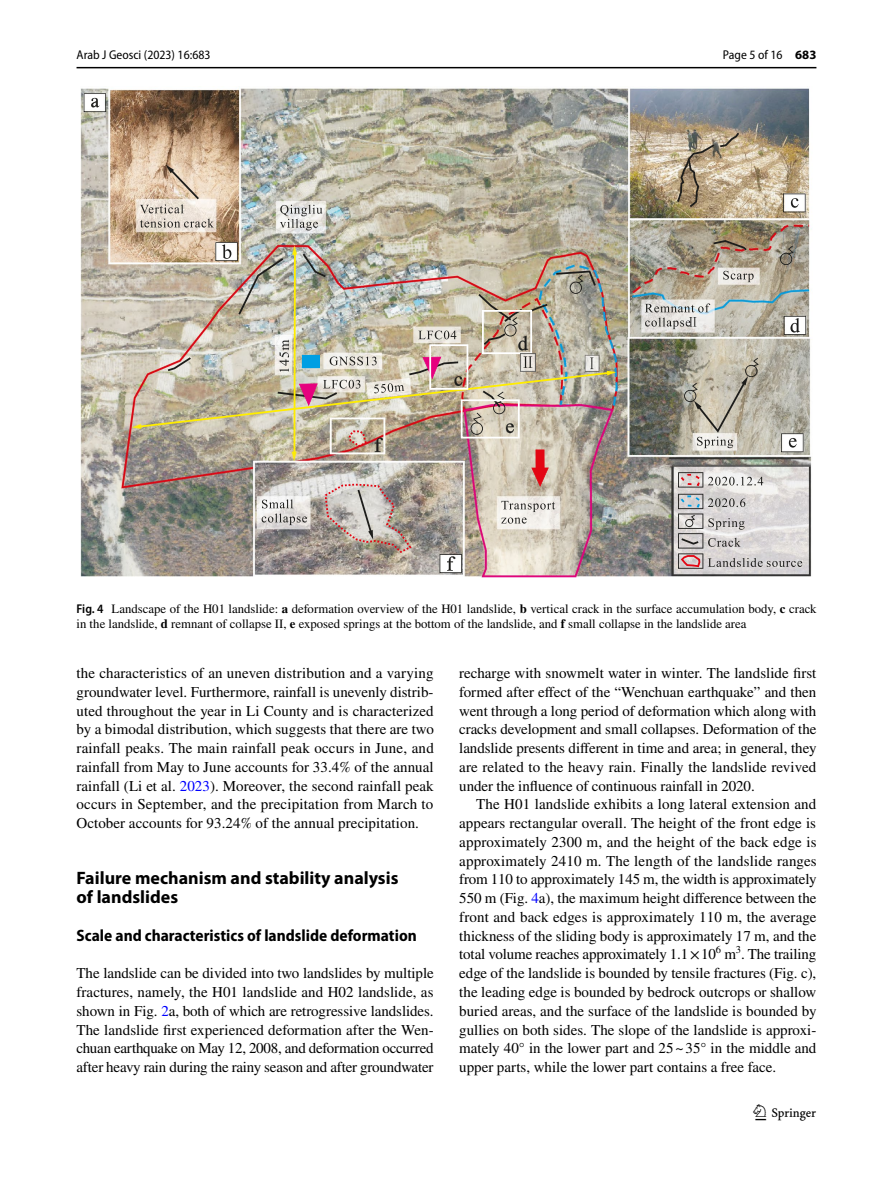
<style>
.page{position:relative;width:893px;height:1187px;background:#fff}
.page>*{position:absolute;margin:0;border:0;box-sizing:border-box;transform-origin:0 0}
.t1{font:22.5px "Springnew Regular 3";color:#000}
.t2{font:700 18px/18.8px "Myriad Pro";color:#000}
.t3{font:700 semi-condensed 16.5px "Myriad Pro";color:#000}
.t4{font:15px/18.8px "STIX";color:#000;text-align:justify}
.t5{font:12.75px/15px "STIX";color:#000}
.t6{font:semi-condensed 12.75px "Myriad Pro";color:#000}
.s1{font-weight:700;font-stretch:normal}
.s2{font-family:"Myriad Pro";font-weight:600;font-stretch:semi-condensed}
.s3{font-weight:700}
.s4{color:#00f}
</style>
<div class="page">
<hr style="left:77px;top:67px;width:739px;height:1px;background:#000">
<img style="left:81px;top:88px;width:731px;height:489px">
<svg style="left:678px;top:472px;width:85px;height:15px"></svg>
<svg style="left:780px;top:246px;width:14px;height:19px"></svg>
<svg style="left:781px;top:433px;width:22px;height:19px"></svg>
<svg style="left:84px;top:93px;width:22px;height:19px"></svg>
<svg style="left:280px;top:205px;width:43px;height:25px"></svg>
<svg style="left:140px;top:170px;width:74px;height:57px;background:#dacbba"></svg>
<svg style="left:723px;top:271px;width:31px;height:11px"></svg>
<svg style="left:684px;top:358px;width:75px;height:90px;background:#bbb5a6"></svg>
<svg style="left:678px;top:493px;width:124px;height:75px;background:#cac6c6"></svg>
<svg style="left:784px;top:316px;width:22px;height:19px"></svg>
<svg style="left:645px;top:303px;width:65px;height:26px;background:#c6c6c4"></svg>
<svg style="left:783px;top:193px;width:22px;height:19px"></svg>
<svg style="left:720px;top:133px;width:19px;height:14px"></svg>
<svg style="left:677px;top:144px;width:37px;height:63px;background:#a9987d"></svg>
<svg style="left:713px;top:240px;width:34px;height:10px"></svg>
<img style="left:140px;top:242px;width:476px;height:331px">
<p class="t6" style="left:77px;top:48px;width:135px">Arab J Geosci (2023) 16:683</p>
<p class="t6" style="left:723px;top:48px;width:95px">Page 5 of 16 <span class="s1">683</span></p>
<p class="t5" style="left:77px;top:601px;width:741px"><span class="s2">Fig. 4</span> Landscape of the H01 landslide: <span class="s3">a</span> deformation overview of the H01 landslide, <span class="s3">b</span> vertical crack in the surface accumulation body, <span class="s3">c</span> crack in the landslide, <span class="s3">d</span> remnant of collapse II, <span class="s3">e</span> exposed springs at the bottom of the landslide, and <span class="s3">f</span> small collapse in the landslide area</p>
<p class="t4" style="left:77px;top:664px;width:359px">the characteristics of an uneven distribution and a varying groundwater level. Furthermore, rainfall is unevenly distrib&shy;uted throughout the year in Li County and is characterized by a bimodal distribution, which suggests that there are two rainfall peaks. The main rainfall peak occurs in June, and rainfall from May to June accounts for 33.4% of the annual rainfall (Li et al. <span class="s4">2023</span>). Moreover, the second rainfall peak occurs in September, and the precipitation from March to October accounts for 93.24% of the annual precipitation.</p>
<p class="t2" style="left:77px;top:868px;width:323px">Failure mechanism and stability analysis of landslides</p>
<p class="t3" style="left:77px;top:925px;width:342px">Scale and characteristics of landslide deformation</p>
<p class="t4" style="left:77px;top:964px;width:359px">The landslide can be divided into two landslides by multiple fractures, namely, the H01 landslide and H02 landslide, as shown in Fig. <span class="s4">2</span>a, both of which are retrogressive landslides.<br>The landslide first experienced deformation after the Wen&shy;chuan earthquake on May 12, 2008, and deformation occurred after heavy rain during the rainy season and after groundwater</p>
<p class="t4" style="left:459px;top:664px;width:359px">recharge with snowmelt water in winter. The landslide first formed after effect of the “Wenchuan earthquake” and then went through a long period of deformation which along with cracks development and small collapses. Deformation of the landslide presents different in time and area; in general, they are related to the heavy rain. Finally the landslide revived under the influence of continuous rainfall in 2020.</p>
<p class="t4" style="left:459px;top:796px;width:359px;text-indent:17px">The H01 landslide exhibits a long lateral extension and appears rectangular overall. The height of the front edge is approximately 2300 m, and the height of the back edge is approximately 2410 m. The length of the landslide ranges from 110 to approximately 145 m, the width is approximately 550 m (Fig. <span class="s4">4</span>a), the maximum height difference between the front and back edges is approximately 110 m, the average thickness of the sliding body is approximately 17 m, and the total volume reaches approximately 1.1× -10<sup>6</sup> m<sup>3</sup>. The trailing edge of the landslide is bounded by tensile fractures (Fig. c), the leading edge is bounded by bedrock outcrops or shallow buried areas, and the surface of the landslide is bounded by gullies on both sides. The slope of the landslide is approxi&shy;mately 40° in the lower part and 25~35° in the middle and upper parts, while the lower part contains a free face.</p>
<h1 class="t1" style="left:755px;top:1104px;width:62px">1 3</h1>
</div>
